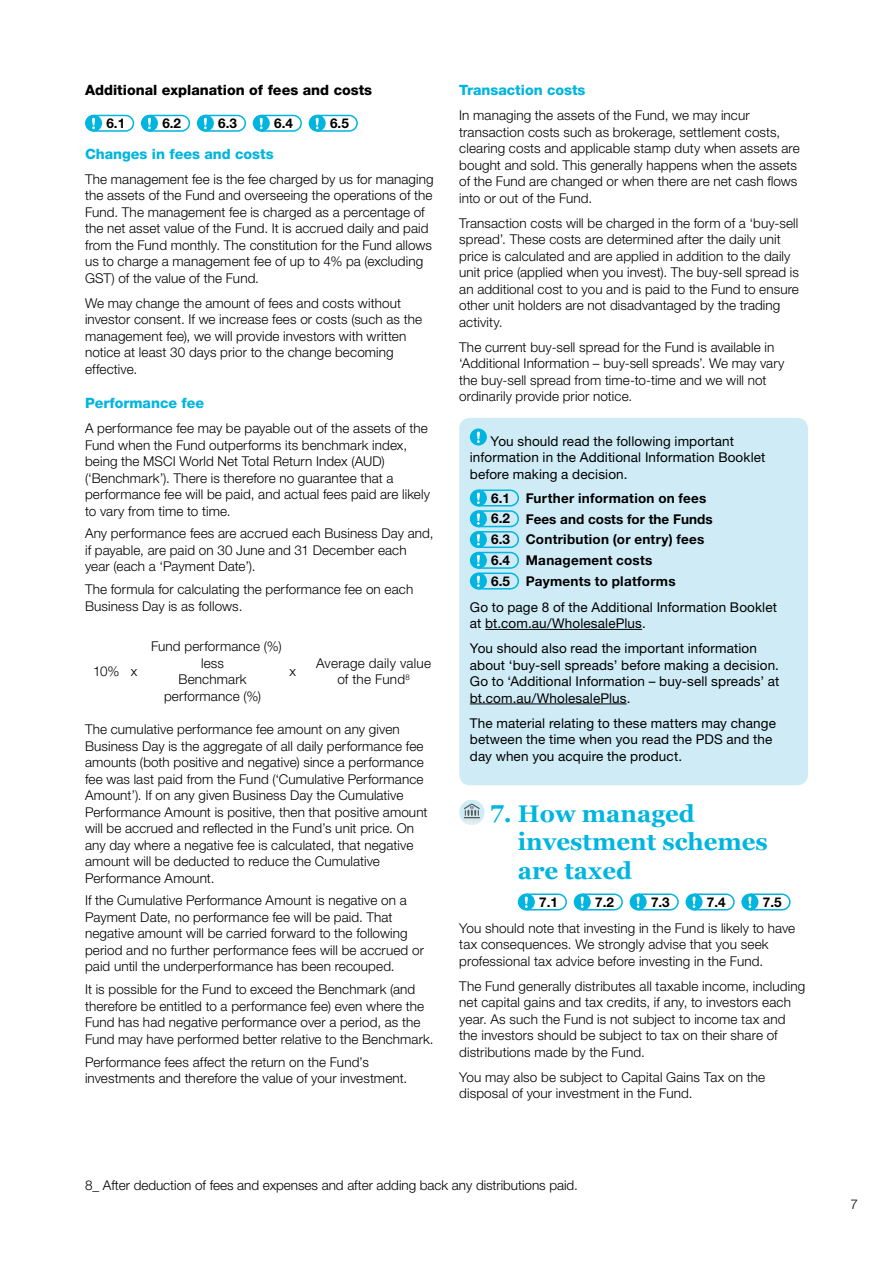
<style>
.page{position:relative;width:893px;height:1263px;background:#fff}
.page>*{position:absolute;margin:0;border:0;box-sizing:border-box;transform-origin:0 0}
.t1{font:700 24px/28.5px "Georgia";color:#00b5df}
.t2{font:800 14.25px "Helvetica Neue LT Std";color:#00b5df}
.t3{font:800 14.25px "Helvetica Neue LT Std";color:#000}
.t4{font:300 13.5px/16.5px "Helvetica Neue LT Std";letter-spacing:.01em;color:#000}
.t5{font:13.5px/16.5px "Helvetica Neue LT Std";letter-spacing:.01em;color:#000}
.t6{font:700 13.5px/20.7px "Helvetica Neue LT Std";letter-spacing:.02em;color:#000}
</style>
<div class="page">
<div style="left:85px;top:115px;width:17px;height:17px;background:#00b5df;border-radius:50%"></div>
<svg style="left:92px;top:114px;width:43px;height:18px"></svg>
<div style="left:141px;top:115px;width:17px;height:17px;background:#00b5df;border-radius:50%"></div>
<svg style="left:148px;top:114px;width:43px;height:18px"></svg>
<div style="left:197px;top:115px;width:17px;height:17px;background:#00b5df;border-radius:50%"></div>
<svg style="left:204px;top:114px;width:42px;height:18px"></svg>
<div style="left:253px;top:115px;width:17px;height:17px;background:#00b5df;border-radius:50%"></div>
<svg style="left:259px;top:114px;width:43px;height:18px"></svg>
<div style="left:309px;top:115px;width:17px;height:17px;background:#00b5df;border-radius:50%"></div>
<svg style="left:315px;top:114px;width:43px;height:18px"></svg>
<div style="left:459px;top:418px;width:349px;height:367px;background:#cfecf6;border-radius:11px"></div>
<hr style="left:485px;top:629px;width:157px;height:1px;background:#000">
<hr style="left:470px;top:703px;width:157px;height:1px;background:#000">
<div style="left:470px;top:428px;width:17px;height:17px;background:#00b5df;border-radius:50%"></div>
<svg style="left:477px;top:432px;width:3px;height:11px"></svg>
<div style="left:470px;top:489px;width:17px;height:17px;background:#00b5df;border-radius:50%"></div>
<div style="left:470px;top:510px;width:17px;height:17px;background:#00b5df;border-radius:50%"></div>
<div style="left:470px;top:531px;width:17px;height:17px;background:#00b5df;border-radius:50%"></div>
<div style="left:470px;top:552px;width:17px;height:17px;background:#00b5df;border-radius:50%"></div>
<div style="left:470px;top:572px;width:17px;height:17px;background:#00b5df;border-radius:50%"></div>
<svg style="left:477px;top:489px;width:42px;height:101px"></svg>
<div style="left:459px;top:800px;width:25px;height:25px;background:#cfecf6;border-radius:50%"></div>
<svg style="left:464px;top:803px;width:16px;height:22px"></svg>
<div style="left:518px;top:893px;width:17px;height:17px;background:#00b5df;border-radius:50%"></div>
<svg style="left:524px;top:893px;width:43px;height:18px"></svg>
<div style="left:574px;top:893px;width:17px;height:17px;background:#00b5df;border-radius:50%"></div>
<svg style="left:580px;top:893px;width:43px;height:18px"></svg>
<div style="left:630px;top:893px;width:17px;height:17px;background:#00b5df;border-radius:50%"></div>
<svg style="left:636px;top:893px;width:43px;height:18px"></svg>
<div style="left:685px;top:893px;width:17px;height:17px;background:#00b5df;border-radius:50%"></div>
<svg style="left:692px;top:893px;width:43px;height:18px"></svg>
<div style="left:741px;top:893px;width:17px;height:17px;background:#00b5df;border-radius:50%"></div>
<svg style="left:748px;top:893px;width:43px;height:18px"></svg>
<p class="t3" style="left:85px;top:82px;width:289px">Additional explanation of fees and costs</p>
<p class="t6" style="left:106px;top:112px;width:20px">6.1</p>
<p class="t6" style="left:162px;top:112px;width:20px">6.2</p>
<p class="t6" style="left:218px;top:112px;width:20px">6.3</p>
<p class="t6" style="left:274px;top:112px;width:20px">6.4</p>
<p class="t6" style="left:330px;top:112px;width:20px">6.5</p>
<p class="t2" style="left:85px;top:145px;width:190px">Changes in fees and costs</p>
<p class="t4" style="left:85px;top:170px;width:350px">The management fee is the fee charged by us for managing the assets of the Fund and overseeing the operations of the Fund. The management fee is charged as a percentage of the net asset value of the Fund. It is accrued daily and paid from the Fund monthly. The constitution for the Fund allows us to charge a management fee of up to 4% pa (excluding GST) of the value of the Fund.</p>
<p class="t4" style="left:85px;top:294px;width:339px">We may change the amount of fees and costs without investor consent. If we increase fees or costs (such as the management fee), we will provide investors with written notice at least 30 days prior to the change becoming effective.</p>
<p class="t2" style="left:85px;top:394px;width:121px">Performance fee</p>
<p class="t4" style="left:85px;top:420px;width:346px">A performance fee may be payable out of the assets of the Fund when the Fund outperforms its benchmark index, being the MSCI World Net Total Return Index (AUD) (‘Benchmark’). There is therefore no guarantee that a performance fee will be paid, and actual fees paid are likely to vary from time to time.</p>
<p class="t4" style="left:85px;top:525px;width:350px">Any performance fees are accrued each Business Day and, if payable, are paid on 30 June and 31 December each year (each a ‘Payment Date’).</p>
<p class="t4" style="left:85px;top:581px;width:330px">The formula for calculating the performance fee on each<br>Business Day is as follows.</p>
<p class="t4" style="left:151px;top:638px;width:132px;text-align:center">Fund performance (%) less<br>Benchmark performance (%)</p>
<p class="t4" style="left:290px;top:663px;width:8px">x</p>
<p class="t4" style="left:316px;top:654px;width:116px;text-align:center">Average daily value of the Fund<sup>8</sup></p>
<p class="t4" style="left:85px;top:721px;width:344px">The cumulative performance fee amount on any given Business Day is the aggregate of all daily performance fee amounts (both positive and negative) since a performance fee was last paid from the Fund (‘Cumulative Performance Amount’). If on any given Business Day the Cumulative Performance Amount is positive, then that positive amount will be accrued and reflected in the Fund’s unit price. On any day where a negative fee is calculated, that negative amount will be deducted to reduce the Cumulative Performance Amount.</p>
<p class="t4" style="left:85px;top:892px;width:340px">If the Cumulative Performance Amount is negative on a Payment Date, no performance fee will be paid. That negative amount will be carried forward to the following period and no further performance fees will be accrued or paid until the underperformance has been recouped.</p>
<p class="t4" style="left:85px;top:981px;width:350px">It is possible for the Fund to exceed the Benchmark (and therefore be entitled to a performance fee) even where the Fund has had negative performance over a period, as the Fund may have performed better relative to the Benchmark.</p>
<p class="t4" style="left:85px;top:1053px;width:324px">Performance fees affect the return on the Fund’s investments and therefore the value of your investment.</p>
<p class="t4" style="left:93px;top:663px;width:45px">10% x</p>
<p class="t2" style="left:459px;top:82px;width:128px">Transaction costs</p>
<p class="t4" style="left:459px;top:107px;width:342px">In managing the assets of the Fund, we may incur transaction costs such as brokerage, settlement costs, clearing costs and applicable stamp duty when assets are bought and sold. This generally happens when the assets of the Fund are changed or when there are net cash flows into or out of the Fund.</p>
<p class="t4" style="left:459px;top:214px;width:341px">Transaction costs will be charged in the form of a ‘buy-sell spread’. These costs are determined after the daily unit price is calculated and are applied in addition to the daily unit price (applied when you invest). The buy-sell spread is an additional cost to you and is paid to the Fund to ensure other unit holders are not disadvantaged by the trading activity.</p>
<p class="t4" style="left:459px;top:338px;width:327px">The current buy-sell spread for the Fund is available in ‘Additional Information – buy-sell spreads’. We may vary the buy-sell spread from time-to-time and we will not ordinarily provide prior notice.</p>
<p class="t5" style="left:470px;top:432px;width:297px;text-indent:21px">You should read the following important information in the Additional Information Booklet before making a decision.</p>
<p class="t6" style="left:491px;top:487px;width:223px">6.1 Further information on fees<br>6.2 Fees and costs for the Funds<br>6.3 Contribution (or entry) fees<br>6.4 Management costs<br>6.5 Payments to platforms</p>
<p class="t5" style="left:470px;top:598px;width:309px">Go to page 8 of the Additional Information Booklet at bt.com.au/WholesalePlus.</p>
<p class="t5" style="left:470px;top:640px;width:311px">You should also read the important information about ‘buy-sell spreads’ before making a decision.<br>Go to ‘Additional Information – buy-sell spreads’ at bt.com.au/WholesalePlus.</p>
<p class="t5" style="left:470px;top:714px;width:308px">The material relating to these matters may change between the time when you read the PDS and the day when you acquire the product.</p>
<h1 class="t1" style="left:518px;top:798px;width:252px;text-indent:-27px">7. How managed investment schemes are taxed</h1>
<p class="t6" style="left:539px;top:891px;width:20px">7.1</p>
<p class="t6" style="left:595px;top:891px;width:20px">7.2</p>
<p class="t6" style="left:651px;top:891px;width:20px">7.3</p>
<p class="t6" style="left:707px;top:891px;width:20px">7.4</p>
<p class="t6" style="left:763px;top:891px;width:20px">7.5</p>
<p class="t4" style="left:459px;top:919px;width:338px">You should note that investing in the Fund is likely to have tax consequences. We strongly advise that you seek professional tax advice before investing in the Fund.</p>
<p class="t4" style="left:459px;top:977px;width:348px">The Fund generally distributes all taxable income, including net capital gains and tax credits, if any, to investors each year. As such the Fund is not subject to income tax and the investors should be subject to tax on their share of distributions made by the Fund.</p>
<p class="t4" style="left:459px;top:1068px;width:307px">You may also be subject to Capital Gains Tax on the disposal of your investment in the Fund.</p>
<p class="t4" style="left:85px;top:1177px;width:494px">8_ After deduction of fees and expenses and after adding back any distributions paid.</p>
<p class="t4" style="left:850px;top:1195px;width:9px">7</p>
</div>
